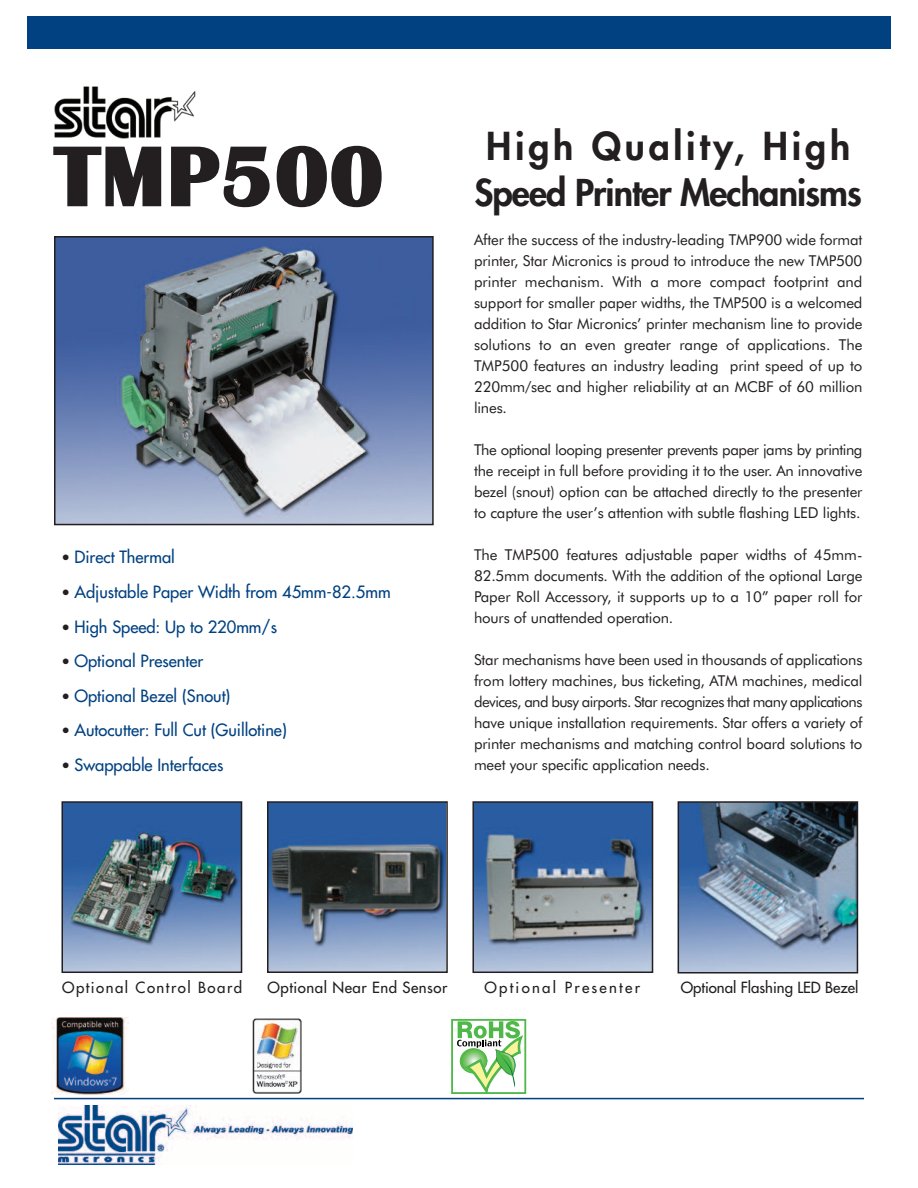
<style>
.page{position:relative;width:918px;height:1188px;background:#fff}
.page>*{position:absolute;margin:0;border:0;box-sizing:border-box;transform-origin:0 0}
.t1{font:700 85.5px "Britannic T";letter-spacing:.03em;color:#231f20}
.t2{font:800 37.5px "Futura";letter-spacing:.1em;color:#231f20}
.t3{font:800 36px "Futura";letter-spacing:-.025em;color:#231f20}
.t4{font:16.5px "Futura";color:#014181}
.t5{font:15px/21px "Futura BT";letter-spacing:-.01em;color:#231f20;text-align:justify}
.t6{font:15px "Futura";color:#231f20}
.t7{font:15px "Futura";letter-spacing:.035em;color:#231f20}
.t8{font:15px "Futura";letter-spacing:.1em;color:#231f20}
.t9{font:15px "Futura";letter-spacing:.15em;color:#231f20}
.s1{font-size:15px;color:#231f20}
</style>
<div class="page">
<img style="left:65px;top:804px;width:174px;height:166px">
<div style="left:62px;top:801px;width:180px;height:172px;border:2px solid #231f20"></div>
<img style="left:270px;top:804px;width:175px;height:166px">
<div style="left:267px;top:801px;width:181px;height:172px;border:2px solid #231f20"></div>
<img style="left:475px;top:804px;width:175px;height:166px">
<div style="left:472px;top:801px;width:181px;height:172px;border:2px solid #231f20"></div>
<img style="left:57px;top:239px;width:374px;height:283px">
<div style="left:54px;top:236px;width:380px;height:289px;border:2px solid #231f20"></div>
<img style="left:58px;top:1105px;width:294px;height:59px">
<img style="left:681px;top:804px;width:174px;height:167px">
<div style="left:678px;top:801px;width:180px;height:173px;border:2px solid #231f20"></div>
<hr style="left:54px;top:1098px;width:810px;height:1px;background:#014181">
<div style="left:27px;top:16px;width:864px;height:33px;background:#014181"></div>
<img style="left:54px;top:86px;width:142px;height:53px">
<div style="left:451px;top:1019px;width:75px;height:75px;border:2px solid #4eb848"></div>
<svg style="left:457px;top:1021px;width:68px;height:73px"></svg>
<img style="left:52px;top:1017px;width:77px;height:77px">
<img style="left:253px;top:1019px;width:49px;height:75px">
<h1 class="t1" style="left:55px;top:125px;width:329px">TMP500</h1>
<p class="t4" style="left:62px;top:549px;width:115px"><span class="s1">•</span> Direct Thermal</p>
<p class="t4" style="left:62px;top:584px;width:331px"><span class="s1">•</span> Adjustable Paper Width from 45mm-82.5mm</p>
<p class="t4" style="left:62px;top:618px;width:217px"><span class="s1">•</span> High Speed: Up to 220mm/s</p>
<p class="t4" style="left:62px;top:653px;width:143px"><span class="s1">•</span> Optional Presenter</p>
<p class="t4" style="left:62px;top:687px;width:170px"><span class="s1">•</span> Optional Bezel (Snout)</p>
<p class="t4" style="left:62px;top:722px;width:227px"><span class="s1">•</span> Autocutter: Full Cut (Guillotine)</p>
<p class="t4" style="left:62px;top:756px;width:163px"><span class="s1">•</span> Swappable Interfaces</p>
<h2 class="t2" style="left:486px;top:128px;width:365px">High Quality, High</h2>
<h3 class="t3" style="left:474px;top:176px;width:389px">Speed Printer Mechanisms</h3>
<p class="t5" style="left:474px;top:230px;width:390px">After the success of the industry-leading TMP900 wide format printer, Star Micronics is proud to introduce the new TMP500 printer mechanism. With a more compact footprint and support for smaller paper widths, the TMP500 is a welcomed addition to Star Micronics’ printer mechanism line to provide solutions to an even greater range of applications. The TMP500 features an industry leading print speed of up to 220mm/sec and higher reliability at an MCBF of 60 million lines.</p>
<p class="t5" style="left:474px;top:440px;width:390px">The optional looping presenter prevents paper jams by printing the receipt in full before providing it to the user. An innovative bezel (snout) option can be attached directly to the presenter to capture the user’s attention with subtle flashing LED lights.</p>
<p class="t5" style="left:474px;top:545px;width:390px">The TMP500 features adjustable paper widths of 45mm-82.5mm documents. With the addition of the optional Large Paper Roll Accessory, it supports up to a 10” paper roll for hours of unattended operation.</p>
<p class="t5" style="left:474px;top:650px;width:390px">Star mechanisms have been used in thousands of applications from lottery machines, bus ticketing, ATM machines, medical devices, and busy airports. Star recognizes that many applications have unique installation requirements. Star offers a variety of printer mechanisms and matching control board solutions to meet your specific application needs.</p>
<p class="t8" style="left:62px;top:980px;width:181px">Optional Control Board</p>
<p class="t7" style="left:268px;top:980px;width:181px">Optional Near End Sensor</p>
<p class="t9" style="left:485px;top:980px;width:157px">Optional Presenter</p>
<p class="t6" style="left:681px;top:980px;width:179px">Optional Flashing LED Bezel</p>
</div>
